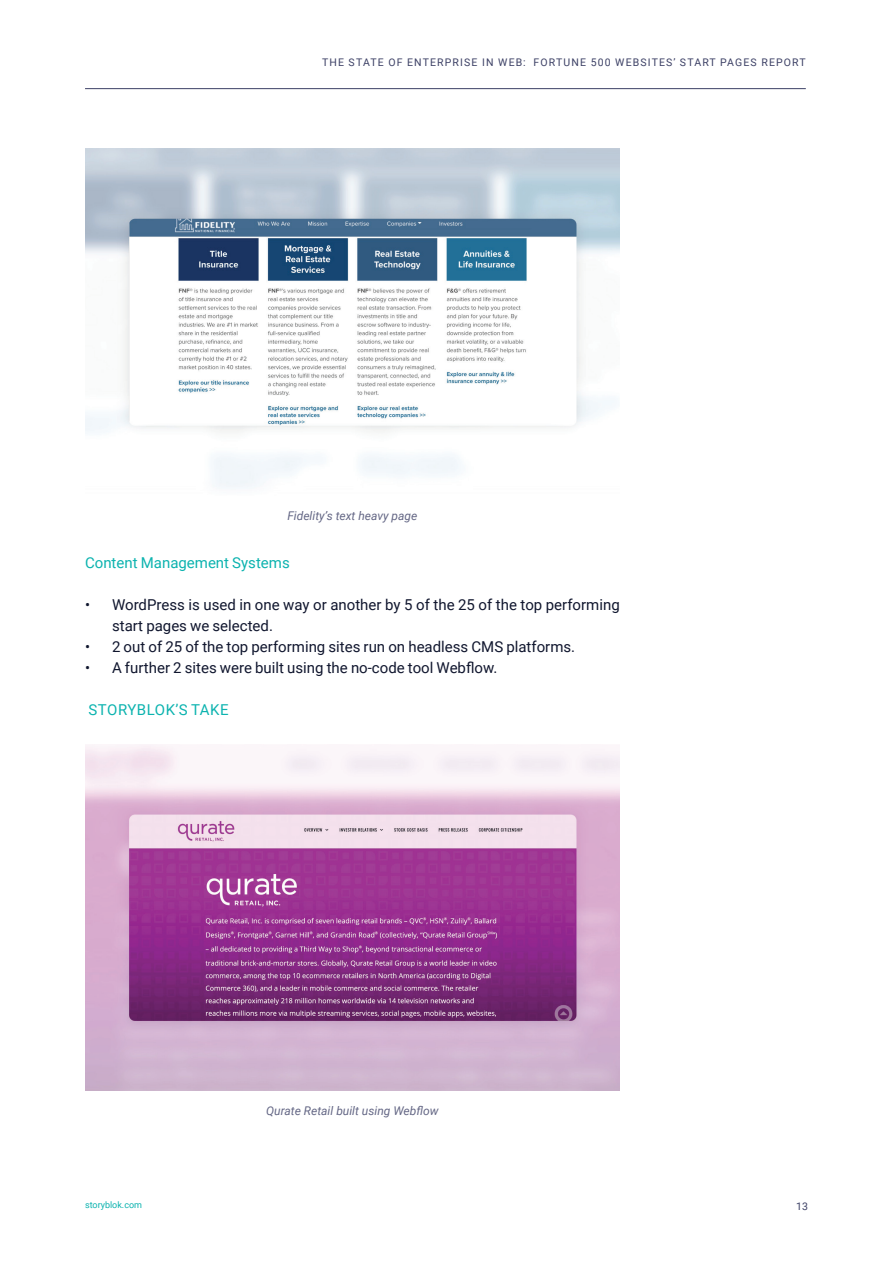
<style>
.page{position:relative;width:893px;height:1263px;background:#fff}
.page>*{position:absolute;margin:0;border:0;box-sizing:border-box;transform-origin:0 0}
.t1{font:15px/21px "Roboto";color:#10162e}
.t2{font:15px "Roboto";color:#0cb3af}
.t3{font:15px "Roboto";letter-spacing:.035em;color:#0cb3af}
.t4{font:italic 12px "Roboto";color:#646785}
.t5{font:10.5px "Roboto";letter-spacing:.11em;color:#3c4065}
.t6{font:9px "Roboto";color:#0cb3af}
</style>
<div class="page">
<hr style="left:85px;top:88px;width:721px;height:1px;background:#3c4065">
<img style="left:85px;top:149px;width:535px;height:339px">
<img style="left:85px;top:744px;width:535px;height:347px">
<p class="t5" style="left:322px;top:55px;width:485px">THE STATE OF ENTERPRISE IN WEB: FORTUNE 500 WEBSITES’ START PAGES REPORT</p>
<p class="t4" style="left:287px;top:507px;width:131px">Fidelity’s text heavy page</p>
<p class="t2" style="left:85px;top:553px;width:206px">Content Management Systems</p>
<p class="t1" style="left:112px;top:594px;width:509px;text-indent:-27px">• WordPress is used in one way or another by 5 of the 25 of the top performing start pages we selected.</p>
<p class="t1" style="left:85px;top:636px;width:492px">• 2 out of 25 of the top performing sites run on headless CMS platforms.</p>
<p class="t1" style="left:85px;top:657px;width:414px">• A further 2 sites were built using the no-code tool Webflow.</p>
<p class="t3" style="left:88px;top:700px;width:142px">STORYBLOK’S TAKE</p>
<p class="t4" style="left:266px;top:1102px;width:174px">Qurate Retail built using Webflow</p>
<p class="t6" style="left:85px;top:1199px;width:59px">storyblok.com</p>
<p class="t5" style="left:796px;top:1198px;width:13px">13</p>
</div>
